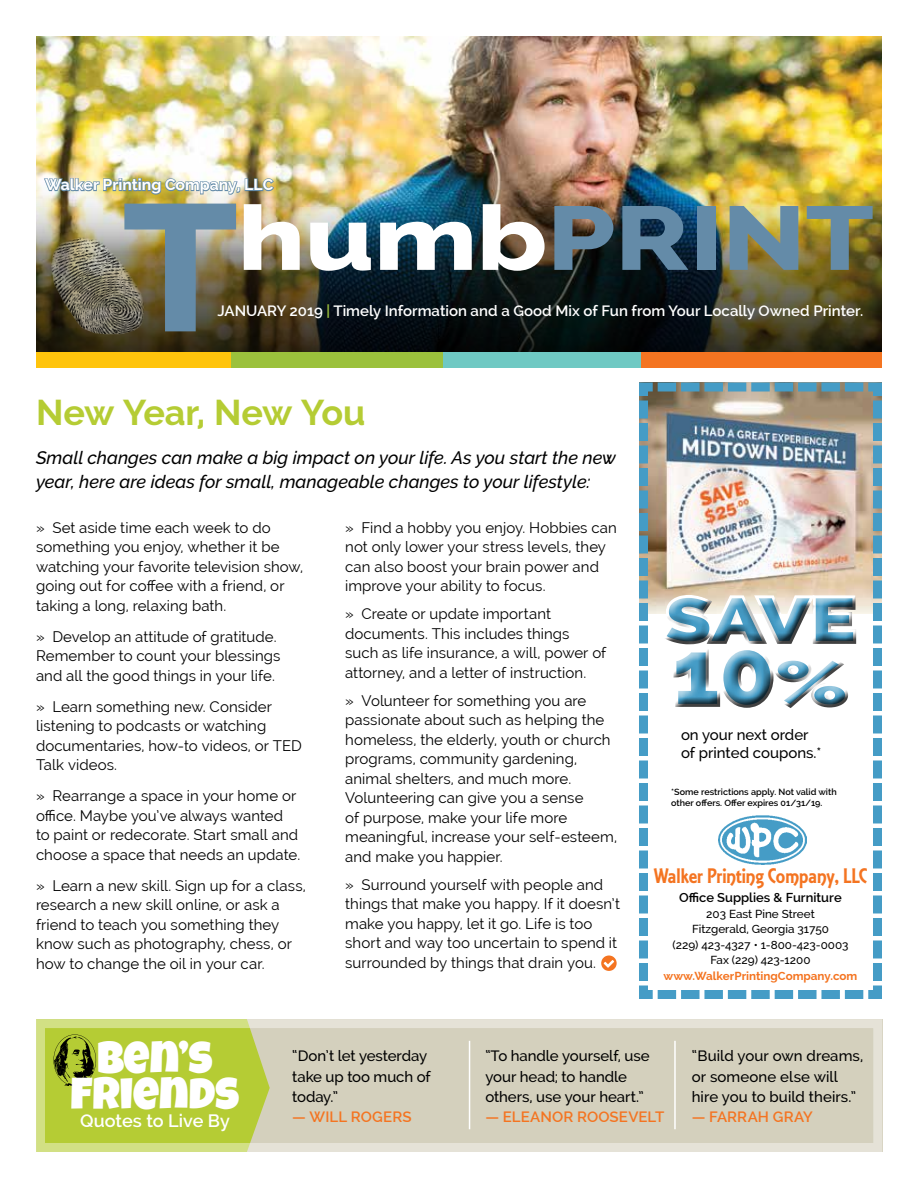
<style>
.page{position:relative;width:918px;height:1188px;background:#fff}
.page>*{position:absolute;margin:0;border:0;box-sizing:border-box;transform-origin:0 0}
.t1{font:800 90px "Raleway";letter-spacing:-.005em;color:#648ba8;scale:1.23 1}
.t2{font:800 90px "Raleway";color:#459cc6}
.t3{font:800 60px "Raleway";color:#459cc6;scale:1.25 1}
.t4{font:45px/36px "Luckiest Guy";color:#fff;text-align:center}
.t5{font:700 36px "Raleway";letter-spacing:-.005em;color:#b5cc34}
.t6{font:22.05px "Equinox Plain";color:#f47421;scale:.95 1}
.t7{font:italic 500 18px/24px "Raleway";color:#000}
.t8{font:600 18px "Raleway";color:#fff}
.t9{font:700 15.75px "Raleway";color:#fff}
.t10{font:15px/19.5px "Raleway";letter-spacing:.005em;color:#000}
.t11{font:500 15px/20.2px "Raleway";letter-spacing:-.005em;color:#000}
.t12{font:600 15px "Raleway";color:#fff}
.t13{font:600 15px "Raleway";letter-spacing:.005em;color:#f47421}
.t14{font:600 12.9px "Raleway";color:#000}
.t15{font:500 11.7px/15.5px "Raleway";color:#000;text-align:center}
.t16{font:700 11.7px "Raleway";color:#f47421}
.t17{font:600 9px/10.8px "Raleway";color:#000}
.s1{font-size:180px}
.s2{color:#fff}
.s3{color:#9bc13c}
.s4{font-size:60px}
</style>
<div class="page">
<img style="left:36px;top:36px;width:846px;height:316px">
<img style="left:36px;top:158px;width:845px;height:194px">
<div style="left:36px;top:1019px;width:846px;height:133px;background:#d4d0bd"></div>
<div style="left:36px;top:1019px;width:846px;height:133px;border:9px solid #fff"></div>
<img style="left:43px;top:177px;width:232px;height:19px">
<hr style="left:469px;top:1041px;width:1px;height:88px;background:#fff">
<hr style="left:674px;top:1041px;width:2px;height:88px;background:#fff">
<svg style="left:36px;top:1019px;width:234px;height:133px;background:#b6ca46"></svg>
<img style="left:51px;top:236px;width:94px;height:98px">
<div style="left:36px;top:352px;width:289px;height:16px;background:#ffc40c"></div>
<div style="left:438px;top:352px;width:240px;height:16px;background:#6fc9c3"></div>
<div style="left:231px;top:352px;width:212px;height:16px;background:#9bc13c"></div>
<div style="left:642px;top:352px;width:240px;height:16px;background:#f47421"></div>
<svg style="left:601px;top:956px;width:16px;height:15px"></svg>
<img style="left:639px;top:382px;width:243px;height:617px">
<div style="left:652px;top:584px;width:213px;height:130px;background:#fff;opacity:.75"></div>
<div style="left:654px;top:589px;width:214px;height:130px;background:#000;opacity:.75"></div>
<p class="t9" style="left:45px;top:176px;width:230px">Walker Printing Company, LLC</p>
<h1 class="t1" style="left:122px;top:187px;width:611px"><span class="s1">T</span><span class="s2">humb</span>Print</h1>
<p class="t12" style="left:217px;top:302px;width:647px">JANUARY 2019 <span class="s3">|</span> Timely Information and a Good Mix of Fun from Your Locally Owned Printer.</p>
<h3 class="t5" style="left:36px;top:392px;width:331px">New Year, New You</h3>
<p class="t7" style="left:36px;top:446px;width:582px">Small changes can make a big impact on your life. As you start the new year, here are ideas for small, manageable changes to your lifestyle:</p>
<p class="t10" style="left:36px;top:518px;width:269px">» Set aside time each week to do something you enjoy, whether it be watching your favorite television show, going out for coffee with a friend, or taking a long, relaxing bath.</p>
<p class="t10" style="left:36px;top:627px;width:246px">» Develop an attitude of gratitude.<br>Remember to count your blessings and all the good things in your life.</p>
<p class="t10" style="left:36px;top:697px;width:267px">» Learn something new. Consider listening to podcasts or watching documentaries, how-to videos, or TED<br>Talk videos.</p>
<p class="t10" style="left:36px;top:786px;width:266px">» Rearrange a space in your home or office. Maybe you’ve always wanted to paint or redecorate. Start small and choose a space that needs an update.</p>
<p class="t10" style="left:36px;top:876px;width:271px">» Learn a new skill. Sign up for a class, research a new skill online, or ask a friend to teach you something they know such as photography, chess, or how to change the oil in your car.</p>
<p class="t10" style="left:345px;top:518px;width:273px">» Find a hobby you enjoy. Hobbies can not only lower your stress levels, they can also boost your brain power and improve your ability to focus.</p>
<p class="t10" style="left:345px;top:604px;width:263px">» Create or update important documents. This includes things such as life insurance, a will, power of attorney, and a letter of instruction.</p>
<p class="t10" style="left:345px;top:691px;width:273px">» Volunteer for something you are passionate about such as helping the homeless, the elderly, youth or church programs, community gardening, animal shelters, and much more.<br>Volunteering can give you a sense<br>of purpose, make your life more meaningful, increase your self-esteem, and make you happier.</p>
<p class="t10" style="left:345px;top:875px;width:276px">» Surround yourself with people and things that make you happy. If it doesn’t make you happy, let it go. Life is too short and way too uncertain to spend it surrounded by things that drain you.</p>
<h2 class="t3" style="left:665px;top:586px;width:154px">SAVE</h2>
<h1 class="t2" style="left:673px;top:621px;width:177px">10<span class="s4">%</span></h1>
<p class="t11" style="left:681px;top:726px;width:142px;line-height:18px">on your next order of printed coupons.*</p>
<p class="t17" style="left:671px;top:786px;width:167px">*Some restrictions apply. N ot valid with other offers. Offer expires 01/31/19.</p>
<h3 class="t6" style="left:654px;top:862px;width:226px">Walker Printing Company, LLC</h3>
<p class="t14" style="left:679px;top:890px;width:164px">Office Supplies &amp; Furniture</p>
<p class="t15" style="left:672px;top:906px;width:178px">203 East Pine Street<br>Fitzgerald, Georgia 31750<br>(229) 423-4327 • 1-800-423-0003<br>Fax (229) 423-1200</p>
<p class="t16" style="left:664px;top:969px;width:195px">www.WalkerPrintingCompany.com</p>
<h3 class="t4" style="left:70px;top:1041px;width:170px">BEN’S<br>FRIENDS</h3>
<p class="t8" style="left:80px;top:1111px;width:151px">Quotes to Live By</p>
<p class="t11" style="left:292px;top:1046px;width:140px">“Don’t let yesterday take up too much of today.”</p>
<p class="t13" style="left:292px;top:1108px;width:119px">— Will Rogers</p>
<p class="t11" style="left:485px;top:1046px;width:166px">“To handle yourself, use your head; to handle others, use your heart.”</p>
<p class="t13" style="left:485px;top:1108px;width:103px">— Eleanor Roose</p>
<p class="t13" style="left:628px;top:1108px;width:38px">velt</p>
<p class="t11" style="left:692px;top:1046px;width:173px">“Build your own dreams, or someone else will hire you to build theirs.”</p>
<p class="t13" style="left:692px;top:1108px;width:37px">— Farra</p>
<p class="t13" style="left:758px;top:1108px;width:37px">h Gray</p>
</div>
